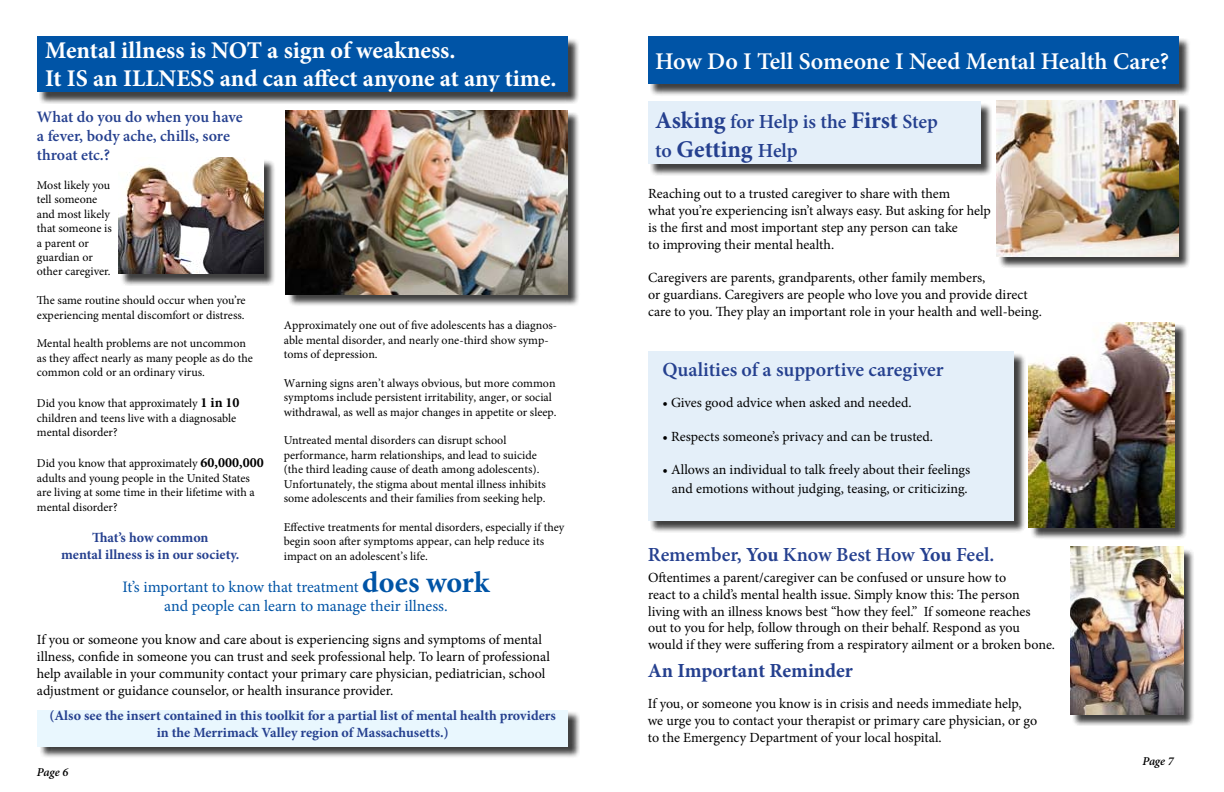
<style>
.page{position:relative;width:1224px;height:792px;background:#fff}
.page>*{position:absolute;margin:0;border:0;box-sizing:border-box;transform-origin:0 0}
.t1{font:700 24px/28.8px "Minion Pro";color:#fff}
.t2{font:600 24px "Minion Pro";color:#fff}
.t3{font:700 24px "Minion Pro";letter-spacing:-.005em;color:#25408f}
.t4{font:600 20px "Minion Pro";letter-spacing:-.005em;color:#25408f}
.t5{font:700 20px "Minion Pro";letter-spacing:-.005em;color:#25408f}
.t6{font:16px/19.2px "Minion Pro";letter-spacing:-.005em;color:#0054a6;text-align:center}
.t7{font:600 16px/19.2px "Minion Pro";color:#25408f}
.t8{font:14px/16.8px "Minion Pro";letter-spacing:-.005em;color:#000}
.t9{font:700 14px/16.8px "Minion Pro";color:#25408f;text-align:center}
.t10{font:12px/14.4px "Minion Pro";color:#000}
.t11{font:italic 600 12px "Minion Pro";letter-spacing:-.015em;color:#000}
.s1{font-weight:700;font-size:14px}
.s2{font-weight:700;font-size:30px}
.s3{font-weight:700;font-size:24px}
.s4{font-weight:600;font-size:20px}
.s5{font-weight:700}
</style>
<div class="page">
<div style="left:287px;top:112px;width:293px;height:195px;background:#000;opacity:.75"></div>
<img style="left:286px;top:110px;width:282px;height:184px">
<div style="left:120px;top:159px;width:156px;height:127px;background:#000;opacity:.75"></div>
<img style="left:119px;top:158px;width:145px;height:116px">
<div style="left:39px;top:711px;width:541px;height:48px;background:#000;opacity:.75"></div>
<div style="left:37px;top:710px;width:531px;height:36px;background:#e9f7fe"></div>
<div style="left:39px;top:37px;width:541px;height:67px;background:#000;opacity:.75"></div>
<div style="left:37px;top:36px;width:531px;height:56px;background:#0054a6"></div>
<div style="left:1030px;top:324px;width:157px;height:216px;background:#000;opacity:.75"></div>
<img style="left:1028px;top:322px;width:146px;height:206px">
<div style="left:999px;top:103px;width:192px;height:166px;background:#000;opacity:.75"></div>
<img style="left:996px;top:101px;width:182px;height:156px">
<div style="left:650px;top:353px;width:377px;height:181px;background:#000;opacity:.75"></div>
<div style="left:648px;top:352px;width:366px;height:169px;background:#e4eff9"></div>
<div style="left:650px;top:102px;width:343px;height:74px;background:#000;opacity:.75"></div>
<div style="left:648px;top:101px;width:333px;height:62px;background:#e4eff9"></div>
<div style="left:650px;top:38px;width:541px;height:59px;background:#000;opacity:.75"></div>
<div style="left:648px;top:36px;width:530px;height:48px;background:#0054a6"></div>
<div style="left:1072px;top:548px;width:123px;height:178px;background:#000;opacity:.75"></div>
<img style="left:1070px;top:547px;width:113px;height:168px">
<h1 class="t1" style="left:45px;top:35px;width:513px">Mental illness is NOT a sign of weakness.<br>It IS an ILLNESS and can affect anyone at any time.</h1>
<p class="t7" style="left:37px;top:107px;width:207px">What do you do when you have a fever, body ache, chills, sore throat etc.?</p>
<p class="t10" style="left:37px;top:178px;width:76px">Most likely you tell someone and most likely that someone is a parent or guardian or other caregiver.</p>
<p class="t10" style="left:37px;top:293px;width:210px">The same routine should occur when you’re experiencing mental discomfort or distress.</p>
<p class="t10" style="left:37px;top:336px;width:217px">Mental health problems are not uncommon as they affect nearly as many people as do the common cold or an ordinary virus.</p>
<p class="t10" style="left:37px;top:396px;width:204px">Did you know that approximately <span class="s1">1 in 10 </span>children and teens live with a diagnosable mental disorder?</p>
<p class="t10" style="left:37px;top:456px;width:228px">Did you know that approximately <span class="s1">60,000,000 </span>adults and young people in the United States are living at some time in their lifetime with a mental disorder?</p>
<p class="t9" style="left:61px;top:529px;width:180px">That’s how common<br>mental illness is in our society.</p>
<p class="t10" style="left:284px;top:318px;width:275px">Approximately one out of five adolescents has a diagnos&shy;able mental disorder, and nearly one-third show symp&shy;toms of depression.</p>
<p class="t10" style="left:284px;top:376px;width:274px">Warning signs aren’t always obvious, but more common symptoms include persistent irritability, anger, or social withdrawal, as well as major changes in appetite or sleep.</p>
<p class="t10" style="left:284px;top:433px;width:264px">Untreated mental disorders can disrupt school performance, harm relationships, and lead to suicide (the third leading cause of death among adolescents).<br>Unfortunately, the stigma about mental illness inhibits some adolescents and their families from seeking help.</p>
<p class="t10" style="left:284px;top:520px;width:282px">Effective treatments for mental disorders, especially if they begin soon after symptoms appear, can help reduce its impact on an adolescent’s life.</p>
<p class="t6" style="left:123px;top:577px;width:368px">It’s important to know that treatment <span class="s2">does work </span>and people can learn to manage their illness.</p>
<p class="t8" style="left:37px;top:632px;width:515px">If you or someone you know and care about is experiencing signs and symptoms of mental illness, confide in someone you can trust and seek professional help. To learn of professional help available in your community contact your primary care physician, pediatrician, school adjustment or guidance counselor, or health insurance provider.</p>
<p class="t9" style="left:50px;top:707px;width:508px">(Also see the insert contained in this toolkit for a partial list of mental health providers in the Merrimack Valley region of Massachusetts.)</p>
<p class="t11" style="left:37px;top:763px;width:33px">Page 6</p>
<h1 class="t2" style="left:655px;top:45px;width:515px">How Do I Tell Someone I Need Mental Health Care?</h1>
<h2 class="t4" style="left:655px;top:108px;width:284px"><span class="s3">Asking</span> for Help is the <span class="s3">First</span> Step</h2>
<h1 class="t3" style="left:655px;top:132px;width:144px"><span class="s4">to</span> Getting <span class="s4">Help</span></h1>
<p class="t8" style="left:648px;top:186px;width:344px">Reaching out to a trusted caregiver to share with them<br>what you’re experiencing isn’t always easy. But asking for help is the first and most important step any person can take<br>to improving their mental health.</p>
<p class="t8" style="left:648px;top:270px;width:395px">Caregivers are parents, grandparents, other family members,<br>or guardians. Caregivers are people who love you and provide direct care to you. They play an important role in your health and well-being.</p>
<h2 class="t4" style="left:662px;top:356px;width:283px">Qualities of a supportive caregiver</h2>
<p class="t8" style="left:662px;top:394px;width:251px">• Gives good advice when asked and needed.</p>
<p class="t8" style="left:662px;top:428px;width:272px">• Respects someone’s privacy and can be trusted.</p>
<p class="t8" style="left:662px;top:460px;width:309px;line-height:19.2px;text-align:center">• Allows an individual to talk freely about their feelings and emotions without judging, teasing, or criticizing.</p>
<h2 class="t4" style="left:648px;top:541px;width:348px">Remember, <span class="s5">You</span> Know Best How <span class="s5">You</span> Feel.</h2>
<p class="t8" style="left:648px;top:569px;width:408px">Oftentimes a parent/caregiver can be confused or unsure how to<br>react to a child’s mental health issue. Simply know this: The person<br>living with an illness knows best “how they feel.” If someone reaches<br>out to you for help, follow through on their behalf. Respond as you would if they were suffering from a respiratory ailment or a broken bone.</p>
<h2 class="t5" style="left:648px;top:656px;width:207px">An Important Reminder</h2>
<p class="t8" style="left:648px;top:695px;width:391px">If you, or someone you know is in crisis and needs immediate help, we urge you to contact your therapist or primary care physician, or go to the Emergency Department of your local hospital.</p>
<p class="t11" style="left:1142px;top:752px;width:33px">Page 7</p>
</div>
